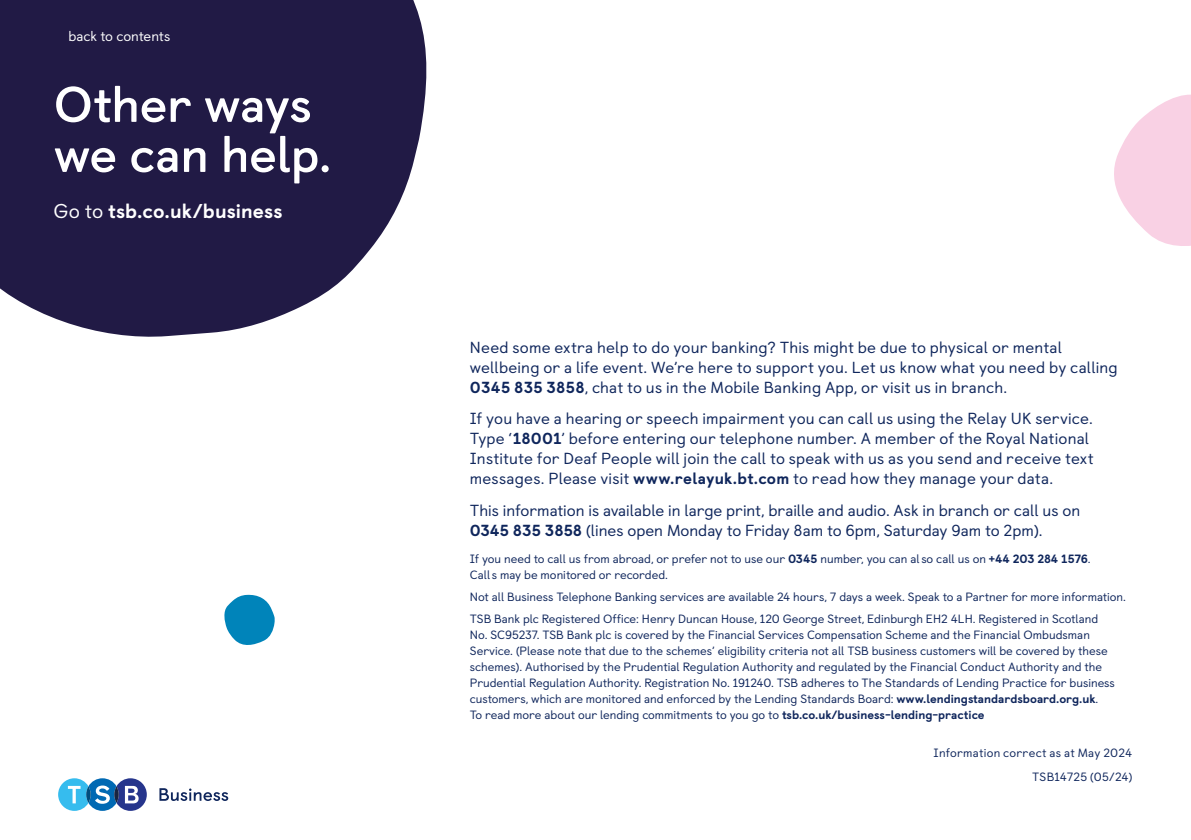
<style>
.page{position:relative;width:1191px;height:840px;background:#fff}
.page>*{position:absolute;margin:0;border:0;box-sizing:border-box;transform-origin:0 0}
.t1{font:700 50px/50px "TSB Castledown";letter-spacing:-.01em;color:#fff}
.t2{font:800 20px "TSB Castledown";letter-spacing:.005em;color:#fff}
.t3{font:16px/20px "TSB Castledown";letter-spacing:.01em;color:#0f265c}
.t4{font:14px "TSB Castledown";color:#fff}
.t5{font:12px/16px "TSB Castledown";color:#0f265c}
.t6{font:12px/23.4px "TSB Castledown";letter-spacing:.02em;color:#0f265c;text-align:right}
.s1{font-weight:400}
.s2{font-weight:800}
</style>
<div class="page">
<svg style="left:58px;top:778px;width:89px;height:32px"></svg>
<svg style="left:159px;top:788px;width:69px;height:12px"></svg>
<svg style="left:0;top:0;width:427px;height:337px;fill:#211a45"></svg>
<svg style="left:1114px;top:94px;width:77px;height:152px"></svg>
<svg style="left:224px;top:594px;width:51px;height:51px"></svg>
<p class="t4" style="left:68px;top:28px;width:103px">back to contents</p>
<h1 class="t1" style="left:54px;top:80px;width:279px">Other ways we can help.</h1>
<h2 class="t2" style="left:54px;top:198px;width:231px"><span class="s1">Go to</span> tsb.co.uk/business</h2>
<h3 class="t3" style="left:470px;top:337px;width:649px">Need some extra help to do your banking? This might be due to physical or mental wellbeing or a life event. We’re here to support you. Let us know what you need by calling<br><span class="s2">0345 835 3858</span>, chat to us in the Mobile Banking App, or visit us in branch.</h3>
<p class="t3" style="left:470px;top:409px;width:625px">If you have a hearing or speech impairment you can call us using the Relay UK service.<br>Type ‘<span class="s2">18001</span>’ before entering our telephone number. A member of the Royal National Institute for Deaf People will join the call to speak with us as you send and receive text messages. Please visit <span class="s2">www.relayuk.bt.com</span> to read how they manage your data.</p>
<h3 class="t3" style="left:470px;top:500px;width:612px">This information is available in large print, braille and audio. Ask in branch or call us on<br><span class="s2">0345 835 3858</span> (lines open Monday to Friday 8am to 6pm, Saturday 9am to 2pm).</h3>
<p class="t5" style="left:470px;top:551px;width:622px">If you need to call us from abroad, or prefer not to use our <span class="s2">0345</span> number, you can al so call us on <span class="s2">+44 203 284 1576</span>.<br>Call s may be monitored or recorded.</p>
<p class="t5" style="left:470px;top:585px;width:657px;line-height:21.6px">Not all Business Telephone Banking services are available 24 hours, 7 days a week. Speak to a Partner for more information.<br>TSB Bank plc Registered Office: Henry Duncan House, 120 George Street, Edinburgh EH2 4LH. Registered in Scotland</p>
<p class="t5" style="left:470px;top:626px;width:646px">No. SC95237. TSB Bank plc is covered by the Financial Services Compensation Scheme and the Financial Ombudsman Service. (Please note that due to the schemes’ eligibility criteria not all TSB business customers will be covered by these schemes). Authorised by the Prudential Regulation Authority and regulated by the Financial Conduct Authority and the Prudential Regulation Authority. Registration No. 191240. TSB adheres to The Standards of Lending Practice for business customers, which are monitored and enforced by the Lending Standards Board: <span class="s2">www.lendingstandardsboard.org.uk</span>.<br>To read more about our lending commitments to you go to <span class="s2">tsb.co.uk/business-lending-practice</span></p>
<p class="t6" style="left:933px;top:741px;width:200px">Information correct as at May 2024<br>TSB14725 (05/24)</p>
</div>
